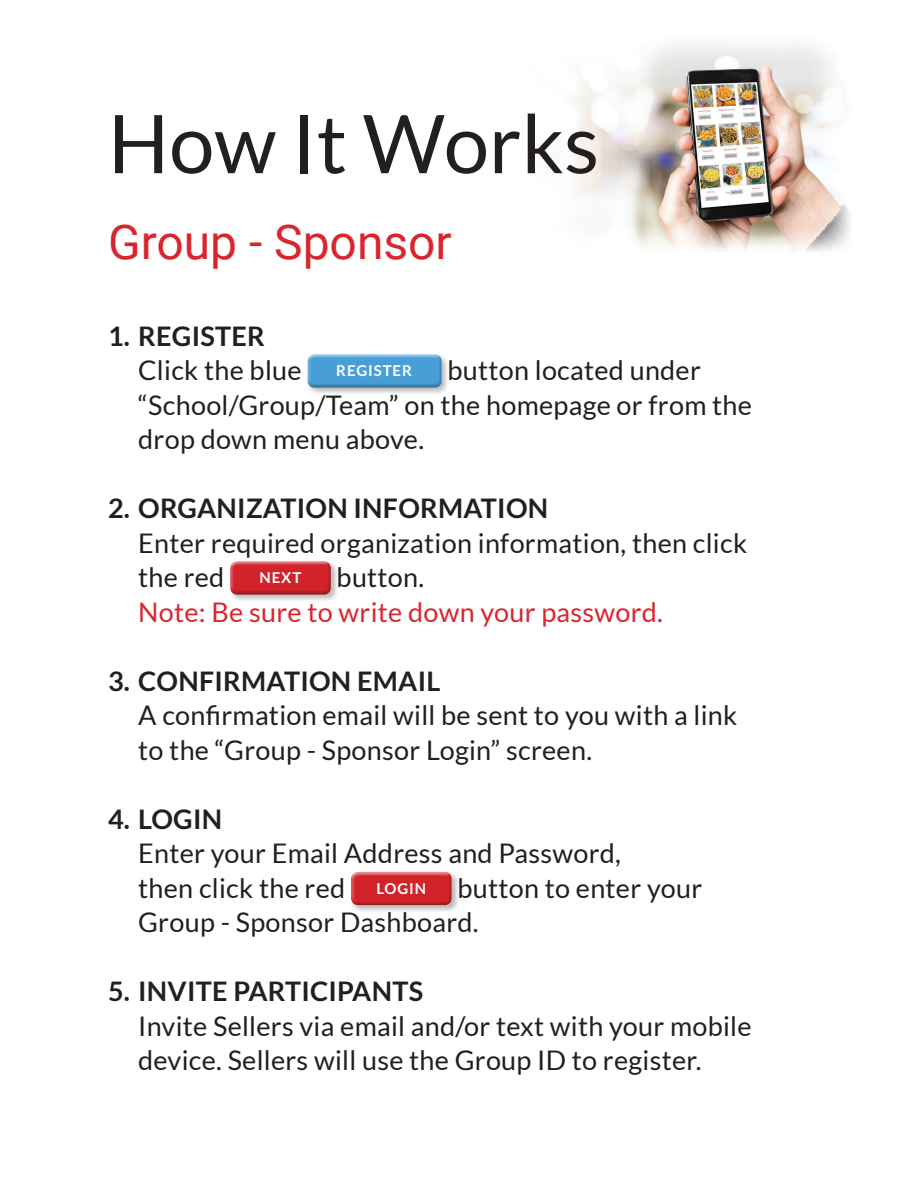
<style>
.page{position:relative;width:918px;height:1188px;background:#fff}
.page>*{position:absolute;margin:0;border:0;box-sizing:border-box;transform-origin:0 0}
.t1{font:81px "Lato";color:#231f20}
.t2{font:48px "Roboto";color:#d9262e}
.t3{font:27px/34.5px "Lato";letter-spacing:.01em;color:#231f20}
.t4{font:700 27px "Lato";letter-spacing:.01em;color:#231f20}
.t5{font:27px "Lato";letter-spacing:.01em;color:#d9262e}
.t6{font:700 15px "Lato";letter-spacing:.06em;color:#fff}
</style>
<div class="page">
<img style="left:572px;top:43px;width:278px;height:209px">
<div style="left:306px;top:353px;width:144px;height:43px;background:#231f20;opacity:.3"></div>
<div style="left:307px;top:352px;width:136px;height:34px;background:#fff;opacity:.7"></div>
<div style="left:307px;top:356px;width:136px;height:32px;background:#231f20;opacity:.3"></div>
<div style="left:229px;top:560px;width:110px;height:43px;background:#231f20;opacity:.3"></div>
<div style="left:230px;top:559px;width:103px;height:34px;background:#fff;opacity:.7"></div>
<div style="left:230px;top:562px;width:103px;height:33px;background:#231f20;opacity:.3"></div>
<div style="left:350px;top:870px;width:110px;height:43px;background:#231f20;opacity:.3"></div>
<div style="left:351px;top:869px;width:103px;height:34px;background:#fff;opacity:.7"></div>
<div style="left:351px;top:872px;width:103px;height:33px;background:#231f20;opacity:.3"></div>
<h1 class="t1" style="left:108px;top:99px;width:493px">How It Works</h1>
<h2 class="t2" style="left:108px;top:208px;width:345px">Group - Sponsor</h2>
<p class="t4" style="left:108px;top:320px;width:158px">1. REGISTER</p>
<p class="t3" style="left:138px;top:353px;width:165px">Click the blue</p>
<p class="t6" style="left:336px;top:362px;width:77px">REGISTER</p>
<p class="t3" style="left:138px;top:353px;width:615px;text-indent:309px">button located under “School/Group/Team” on the homepage or from the drop down menu above.</p>
<p class="t4" style="left:108px;top:493px;width:442px">2. ORGANIZATION INFORMATION</p>
<p class="t3" style="left:138px;top:526px;width:610px">Enter required organization information, then click the red</p>
<p class="t6" style="left:260px;top:569px;width:43px">NEXT</p>
<p class="t3" style="left:337px;top:560px;width:89px">button.</p>
<p class="t5" style="left:138px;top:597px;width:526px">Note: Be sure to write down your password.</p>
<p class="t4" style="left:108px;top:665px;width:334px">3. CONFIRMATION EMAIL</p>
<p class="t3" style="left:138px;top:698px;width:601px">A confirmation email will be sent to you with a link to the “Group - Sponsor Login” screen.</p>
<p class="t4" style="left:108px;top:803px;width:116px">4. LOGIN</p>
<p class="t3" style="left:138px;top:836px;width:566px">Enter your Email Address and Password,<br>then click the red <sup>LOGIN</sup> button to enter your<br>Group - Sponsor Dashboard.</p>
<p class="t4" style="left:108px;top:976px;width:317px">5. INVITE PARTICIPANTS</p>
<p class="t3" style="left:138px;top:1009px;width:615px">Invite Sellers via email and/or text with your mobile device. Sellers will use the Group ID to register.</p>
</div>
